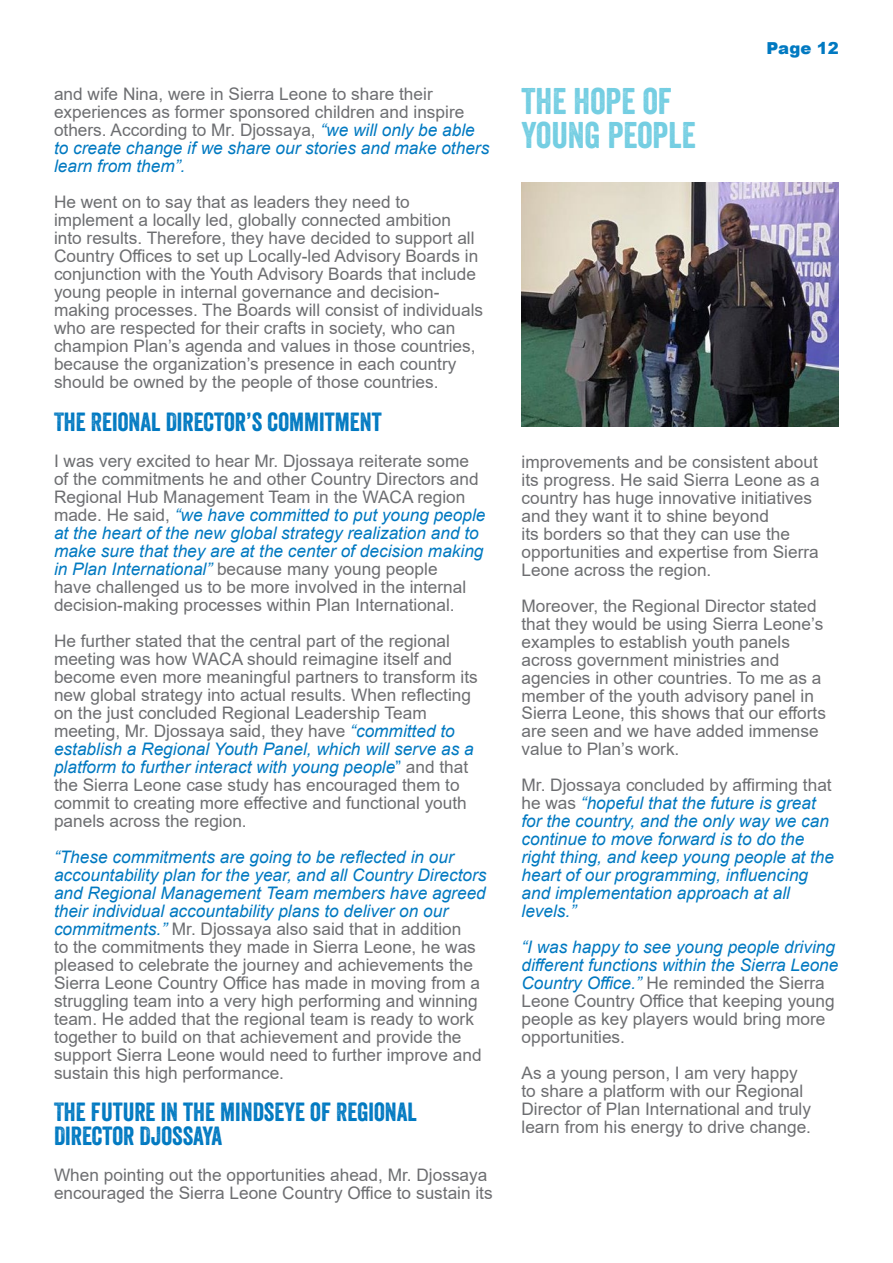
<style>
.page{position:relative;width:893px;height:1263px;background:#fff}
.page>*{position:absolute;margin:0;border:0;box-sizing:border-box;transform-origin:0 0}
.t1{font:36px/34.5px "Veneer";color:#74cee2}
.t2{font:25.5px/24px "Veneer";color:#0079c1}
.t3{font:17.25px/18px "Arial";color:#6d6e71}
.t4{font:italic 17.25px/18px "Arial";color:#0079c1}
.t5{font:900 16.5px "Arial";color:#0079c1}
.s1{font-style:italic;color:#0079c1}
.s2{color:#0079c1}
.s3{font-style:normal;color:#6d6e71}
</style>
<div class="page">
<img style="left:521px;top:183px;width:318px;height:243px">
<p class="t3" style="left:54px;top:84px;width:437px">and wife Nina, were in Sierra Leone to share their experiences as former sponsored children and inspire others. According to Mr. Djossaya, <span class="s1">“we will only be able to create change if we share our stories and make others learn from them”.</span></p>
<p class="t3" style="left:54px;top:192px;width:431px">He went on to say that as leaders they need to implement a locally led, globally connected ambition<br>into results. Therefore, they have decided to support all Country Offices to set up Locally-led Advisory Boards in conjunction with the Youth Advisory Boards that include young people in internal governance and decision&shy;making processes. The Boards will consist of individuals who are respected for their crafts in society, who can champion Plan’s agenda and values in those countries, because the organization’s presence in each country should be owned by the people of those countries.</p>
<h2 class="t2" style="left:54px;top:410px;width:329px">THE REIONAL DIRECTOR’S COMMITMENT</h2>
<p class="t3" style="left:54px;top:452px;width:433px">I was very excited to hear Mr. Djossaya reiterate some of the commitments he and other Country Directors and Regional Hub Management Team in the WACA region made. He said, <span class="s1">“we have committed to put young people at the heart of the new global strategy realization and to make sure that they are at the center of decision making in Plan International”</span> because many young people<br>have challenged us to be more involved in the internal decision-making processes within Plan International.</p>
<p class="t3" style="left:54px;top:632px;width:425px">He further stated that the central part of the regional meeting was how WACA should reimagine itself and become even more meaningful partners to transform its new global strategy into actual results. When reflecting on the just concluded Regional Leadership Team meeting, Mr. Djossaya said, they have <span class="s1">“committed to establish a Regional Youth Panel, which will serve as a platform to further interact with young people</span><span class="s2">”</span> and that the Sierra Leone case study has encouraged them to commit to creating more effective and functional youth panels across the region.</p>
<p class="t3" style="left:54px;top:848px;width:434px"><span class="s1">“These commitments are going to be reflected in our accountability plan for the year, and all Country Directors and Regional Management Team members have agreed their individual accountability plans to deliver on our commitments.”</span> Mr. Djossaya also said that in addition<br>to the commitments they made in Sierra Leone, he was pleased to celebrate the journey and achievements the Sierra Leone Country Office has made in moving from a struggling team into a very high performing and winning team. He added that the regional team is ready to work together to build on that achievement and provide the support Sierra Leone would need to further improve and sustain this high performance.</p>
<h2 class="t2" style="left:54px;top:1100px;width:365px">THE FUTURE IN THE MINDSEYE OF REGIONAL<br>DIRECTOR DJOSSAYA</h2>
<p class="t3" style="left:54px;top:1166px;width:440px">When pointing out the opportunities ahead, Mr. Djossaya encouraged the Sierra Leone Country Office to sustain its</p>
<h1 class="t1" style="left:521px;top:83px;width:176px">THE HOPE OF<br>YOUNG PEOPLE</h1>
<p class="t5" style="left:766px;top:36px;width:74px">Page 12</p>
<p class="t3" style="left:521px;top:452px;width:300px">improvements and be consistent about its progress. He said Sierra Leone as a country has huge innovative initiatives and they want it to shine beyond<br>its borders so that they can use the opportunities and expertise from Sierra Leone across the region.</p>
<p class="t3" style="left:521px;top:596px;width:306px">Moreover, the Regional Director stated that they would be using Sierra Leone’s examples to establish youth panels across government ministries and agencies in other countries. To me as a member of the youth advisory panel in Sierra Leone, this shows that our efforts are seen and we have added immense value to Plan’s work.</p>
<p class="t4" style="left:521px;top:777px;width:314px"><span class="s3">Mr. Djossaya concluded by affirming that he was</span> “hopeful that the future is great for the country, and the only way we can continue to move forward is to do the right thing, and keep young people at the heart of our programming, influencing and implementation approach at all levels.”</p>
<p class="t3" style="left:521px;top:938px;width:318px"><span class="s1">“I was happy to see young people driving different functions within the Sierra Leone Country Office.”</span> He reminded the Sierra Leone Country Office that keeping young people as key players would bring more opportunities.</p>
<p class="t3" style="left:521px;top:1064px;width:291px">As a young person, I am very happy to share a platform with our Regional Director of Plan International and truly learn from his energy to drive change.</p>
</div>
